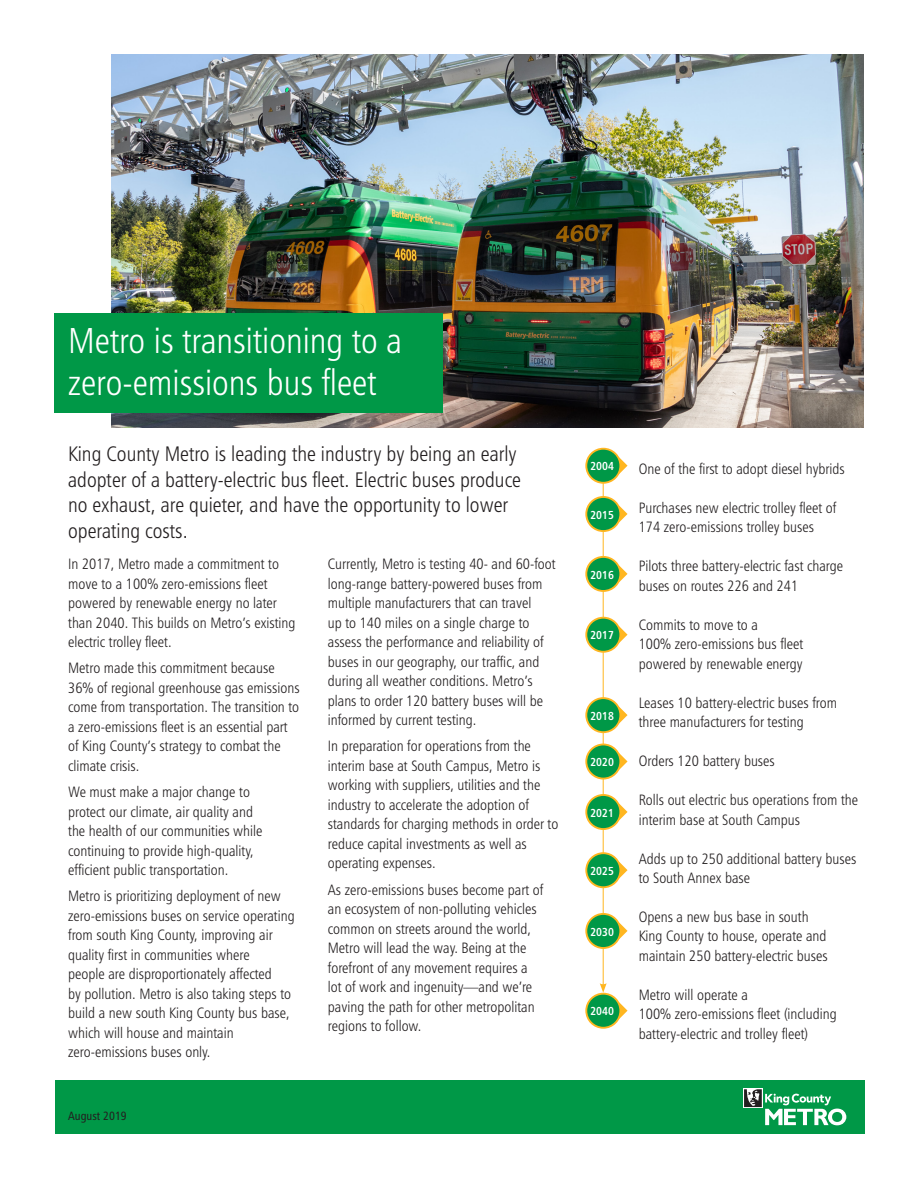
<style>
.page{position:relative;width:918px;height:1188px;background:#fff}
.page>*{position:absolute;margin:0;border:0;box-sizing:border-box;transform-origin:0 0}
.t1{font:36px/42px "Humanist 777 BT Light Condensed B";color:#fff}
.t2{font:21px/25.5px "Humanist 777 BT Light Condensed B";color:#231f20}
.t3{font:15px/19.5px "Humanist 777 BT Light Condensed B";color:#231f20}
.t4{font:12px "Humanist 777 BT Roman Condensed B";color:#231f20}
.t5{font:11.55px "Humanist 777 BT Bold Condensed B";color:#fff}
</style>
<div class="page">
<hr style="left:603px;top:466px;width:1px;height:520px;background:#ffb620">
<svg style="left:600px;top:983px;width:7px;height:10px"></svg>
<div style="left:55px;top:1080px;width:810px;height:54px;background:#009847"></div>
<div style="left:743px;top:1089px;width:19px;height:19px;background:#fff"></div>
<svg style="left:744px;top:1089px;width:102px;height:36px"></svg>
<img style="left:111px;top:54px;width:753px;height:374px">
<div style="left:54px;top:313px;width:388px;height:100px;background:#009847"></div>
<svg style="left:619px;top:458px;width:9px;height:16px"></svg>
<div style="left:586px;top:449px;width:34px;height:34px;background:#009847;border-radius:50%"></div>
<div style="left:585px;top:448px;width:36px;height:36px;border:2px solid #ffb620;border-radius:50%"></div>
<svg style="left:619px;top:506px;width:9px;height:16px"></svg>
<div style="left:586px;top:497px;width:34px;height:34px;background:#009847;border-radius:50%"></div>
<div style="left:585px;top:496px;width:36px;height:36px;border:2px solid #ffb620;border-radius:50%"></div>
<svg style="left:619px;top:626px;width:9px;height:17px"></svg>
<div style="left:586px;top:618px;width:34px;height:34px;background:#009847;border-radius:50%"></div>
<div style="left:585px;top:617px;width:36px;height:36px;border:2px solid #ffb620;border-radius:50%"></div>
<svg style="left:619px;top:707px;width:9px;height:16px"></svg>
<div style="left:586px;top:698px;width:34px;height:34px;background:#009847;border-radius:50%"></div>
<div style="left:585px;top:697px;width:36px;height:36px;border:2px solid #ffb620;border-radius:50%"></div>
<svg style="left:619px;top:753px;width:9px;height:17px"></svg>
<div style="left:586px;top:744px;width:34px;height:35px;background:#009847;border-radius:50%"></div>
<div style="left:585px;top:744px;width:36px;height:36px;border:2px solid #ffb620;border-radius:50%"></div>
<svg style="left:619px;top:804px;width:9px;height:16px"></svg>
<div style="left:586px;top:795px;width:34px;height:34px;background:#009847;border-radius:50%"></div>
<div style="left:585px;top:794px;width:36px;height:36px;border:2px solid #ffb620;border-radius:50%"></div>
<svg style="left:619px;top:862px;width:9px;height:16px"></svg>
<div style="left:586px;top:853px;width:34px;height:34px;background:#009847;border-radius:50%"></div>
<div style="left:585px;top:852px;width:36px;height:36px;border:2px solid #ffb620;border-radius:50%"></div>
<svg style="left:619px;top:923px;width:9px;height:16px"></svg>
<div style="left:586px;top:914px;width:34px;height:34px;background:#009847;border-radius:50%"></div>
<div style="left:585px;top:913px;width:36px;height:36px;border:2px solid #ffb620;border-radius:50%"></div>
<svg style="left:619px;top:1002px;width:9px;height:17px"></svg>
<div style="left:586px;top:994px;width:34px;height:34px;background:#009847;border-radius:50%"></div>
<div style="left:585px;top:993px;width:36px;height:36px;border:2px solid #ffb620;border-radius:50%"></div>
<svg style="left:619px;top:566px;width:9px;height:16px"></svg>
<div style="left:586px;top:557px;width:34px;height:34px;background:#009847;border-radius:50%"></div>
<div style="left:585px;top:556px;width:36px;height:36px;border:2px solid #ffb620;border-radius:50%"></div>
<p class="t1" style="left:68px;top:319px;width:336px">Metro is transitioning to a zero-emissions bus fleet</p>
<p class="t2" style="left:68px;top:441px;width:454px">King County Metro is leading the industry by being an early adopter of a battery-electric bus fleet. Electric buses produce no exhaust, are quieter, and have the opportunity to lower operating costs.</p>
<p class="t3" style="left:68px;top:554px;width:229px">In 2017, Metro made a commitment to move to a 100% zero-emissions fleet powered by renewable energy no later than 2040. This builds on Metro’s existing electric trolley fleet.</p>
<p class="t3" style="left:68px;top:658px;width:233px">Metro made this commitment because 36% of regional greenhouse gas emissions come from transportation. The transition to a zero-emissions fleet is an essential part of King County’s strategy to combat the climate crisis.</p>
<p class="t3" style="left:68px;top:782px;width:196px">We must make a major change to protect our climate, air quality and the health of our communities while continuing to provide high-quality, efficient public transportation.</p>
<p class="t3" style="left:68px;top:886px;width:228px">Metro is prioritizing deployment of new zero-emissions buses on service operating from south King County, improving air quality first in communities where<br>people are disproportionately affected<br>by pollution. Metro is also taking steps to build a new south King County bus base, which will house and maintain zero-emissions buses only.</p>
<p class="t4" style="left:68px;top:1108px;width:60px">August 2019</p>
<p class="t3" style="left:328px;top:554px;width:229px">Currently, Metro is testing 40- and 60-foot long-range battery-powered buses from multiple manufacturers that can travel<br>up to 140 miles on a single charge to assess the performance and reliability of buses in our geography, our traffic, and during all weather conditions. Metro’s plans to order 120 battery buses will be informed by current testing.</p>
<p class="t3" style="left:328px;top:736px;width:232px">In preparation for operations from the interim base at South Campus, Metro is working with suppliers, utilities and the industry to accelerate the adoption of standards for charging methods in order to reduce capital investments as well as operating expenses.</p>
<p class="t3" style="left:328px;top:879px;width:217px">As zero-emissions buses become part of an ecosystem of non-polluting vehicles common on streets around the world, Metro will lead the way. Being at the forefront of any movement requires a lot of work and ingenuity—and we’re paving the path for other metropolitan regions to follow.</p>
<p class="t5" style="left:590px;top:459px;width:25px">2004</p>
<p class="t5" style="left:590px;top:507px;width:25px">2015</p>
<p class="t5" style="left:590px;top:567px;width:25px">2016</p>
<p class="t5" style="left:590px;top:628px;width:25px">2017</p>
<p class="t5" style="left:590px;top:709px;width:25px">2018</p>
<p class="t5" style="left:590px;top:755px;width:25px">2020</p>
<p class="t5" style="left:590px;top:805px;width:25px">2021</p>
<p class="t5" style="left:590px;top:864px;width:25px">2025</p>
<p class="t5" style="left:590px;top:924px;width:25px">2030</p>
<p class="t5" style="left:590px;top:1004px;width:25px">2040</p>
<p class="t3" style="left:639px;top:459px;width:208px">One of the first to adopt diesel hybrids</p>
<p class="t3" style="left:639px;top:498px;width:199px">Purchases new electric trolley fleet of<br>174 zero-emissions trolley buses</p>
<p class="t3" style="left:639px;top:556px;width:206px">Pilots three battery-electric fast charge buses on routes 226 and 241</p>
<p class="t3" style="left:639px;top:615px;width:166px">Commits to move to a<br>100% zero-emissions bus fleet powered by renewable energy</p>
<p class="t3" style="left:639px;top:693px;width:200px">Leases 10 battery-electric buses from three manufacturers for testing</p>
<p class="t3" style="left:639px;top:751px;width:138px">Orders 120 battery buses</p>
<p class="t3" style="left:639px;top:790px;width:221px">Rolls out electric bus operations from the interim base at South Campus</p>
<p class="t3" style="left:639px;top:848px;width:219px">Adds up to 250 additional battery buses to South Annex base</p>
<p class="t3" style="left:639px;top:907px;width:191px">Opens a new bus base in south<br>King County to house, operate and maintain 250 battery-electric buses</p>
<p class="t3" style="left:639px;top:985px;width:200px">Metro will operate a<br>100% zero-emissions fleet (including battery-electric and trolley fleet)</p>
</div>
